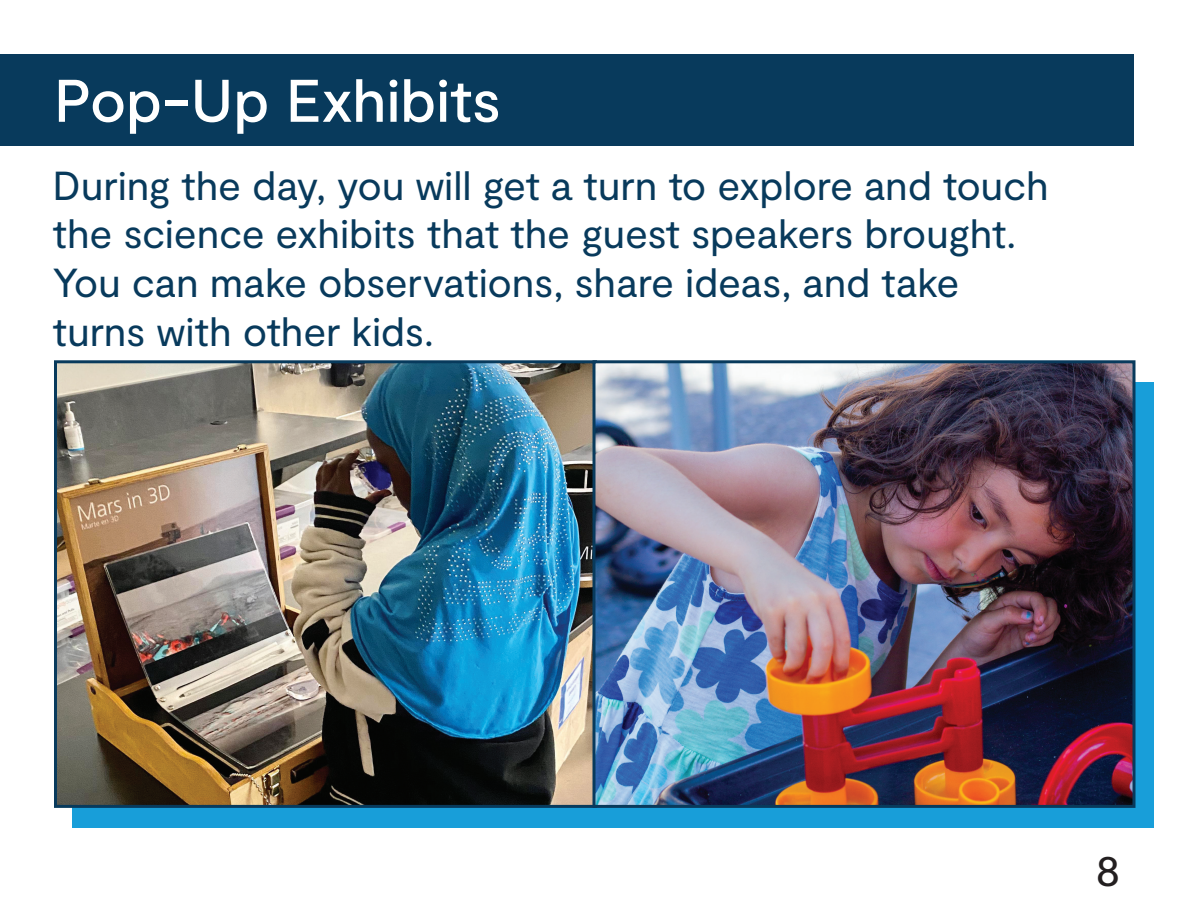
<style>
.page{position:relative;width:1188px;height:918px;background:#fff}
.page>*{position:absolute;margin:0;border:0;box-sizing:border-box;transform-origin:0 0}
.t1{font:500 60px "Moderat";letter-spacing:-.005em;color:#fff}
.t2{font:45px "Moderat";color:#231f20}
.t3{font:40.5px/48.6px "Moderat";letter-spacing:-.005em;color:#083a5c}
</style>
<div class="page">
<div style="left:0;top:54px;width:1134px;height:91px;background:#083a5c"></div>
<div style="left:72px;top:382px;width:1082px;height:446px;background:#189ed9"></div>
<img style="left:58px;top:364px;width:534px;height:440px">
<div style="left:54px;top:360px;width:543px;height:448px;border:3px solid #083a5c"></div>
<img style="left:596px;top:364px;width:536px;height:440px">
<div style="left:592px;top:360px;width:544px;height:448px;border:3px solid #083a5c"></div>
<h1 class="t1" style="left:54px;top:66px;width:448px">Pop-Up Exhibits</h1>
<p class="t3" style="left:52px;top:163px;width:998px">During the day, you will get a turn to explore and touch the science exhibits that the guest speakers brought.<br>You can make observations, share ideas, and take turns with other kids.</p>
<p class="t2" style="left:1095px;top:844px;width:27px">8</p>
</div>
